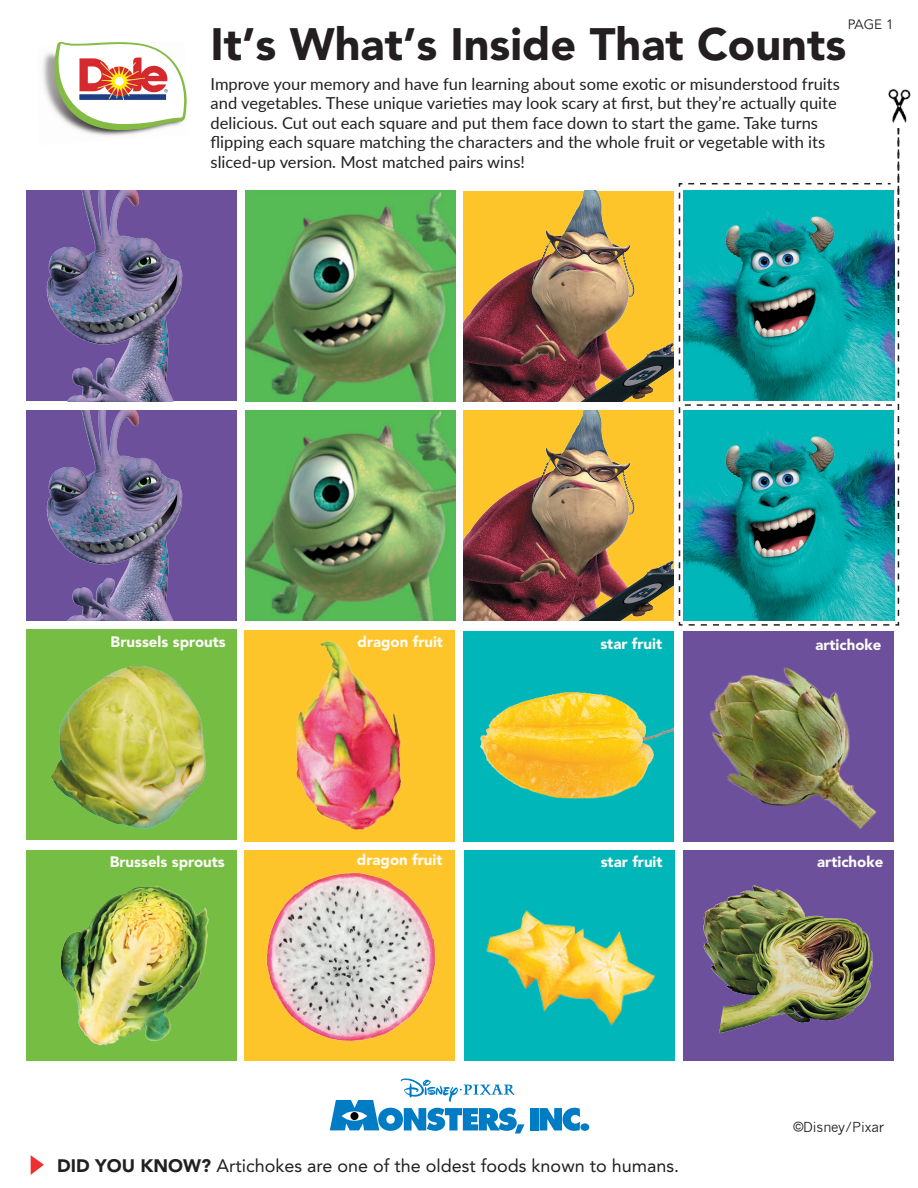
<style>
.page{position:relative;width:918px;height:1188px;background:#fff}
.page>*{position:absolute;margin:0;border:0;box-sizing:border-box;transform-origin:0 0}
.t1{font:900 45px "Avenir";color:#231f20}
.t2{font:18px "Avenir";color:#231f20}
.t3{font:16.5px/19.5px "Lato";color:#231f20}
.t4{font:900 15px "Avenir";color:#fdfcf8}
.t5{font:13.5px "News Gothic";letter-spacing:-.01em;color:#231f20}
.t6{font:13.5px "Avenir LT Std";color:#231f20}
.s1{font-weight:900}
</style>
<div class="page">
<img style="left:888px;top:89px;width:23px;height:34px">
<svg style="left:30px;top:1155px;width:14px;height:20px"></svg>
<img style="left:43px;top:53px;width:111px;height:83px">
<svg style="left:54px;top:42px;width:133px;height:88px"></svg>
<div style="left:26px;top:190px;width:211px;height:211px;background:#6c509c"></div>
<img style="left:46px;top:190px;width:137px;height:211px">
<div style="left:26px;top:410px;width:211px;height:211px;background:#6c509c"></div>
<img style="left:46px;top:410px;width:137px;height:211px">
<img style="left:463px;top:191px;width:211px;height:210px">
<img style="left:463px;top:410px;width:211px;height:211px">
<img style="left:245px;top:191px;width:211px;height:210px">
<img style="left:245px;top:410px;width:211px;height:211px">
<svg style="left:678px;top:128px;width:222px;height:498px"></svg>
<img style="left:26px;top:850px;width:211px;height:210px">
<div style="left:26px;top:629px;width:211px;height:211px;background:#75bd43"></div>
<img style="left:51px;top:666px;width:155px;height:163px">
<img style="left:683px;top:631px;width:210px;height:211px">
<img style="left:683px;top:854px;width:211px;height:206px">
<div style="left:244px;top:850px;width:211px;height:210px;background:#fdc529"></div>
<img style="left:266px;top:872px;width:170px;height:170px">
<div style="left:244px;top:630px;width:211px;height:212px;background:#fdc529"></div>
<img style="left:296px;top:640px;width:106px;height:191px">
<div style="left:464px;top:850px;width:211px;height:211px;background:#00b6b9"></div>
<img style="left:486px;top:910px;width:170px;height:116px">
<div style="left:463px;top:631px;width:211px;height:211px;background:#00b6b9"></div>
<img style="left:480px;top:692px;width:194px;height:107px">
<svg style="left:679px;top:190px;width:213px;height:426px;background:#1a9ba1"></svg>
<div style="left:530px;top:1108px;width:9px;height:22px;background:#007cc4"></div>
<svg style="left:540px;top:1108px;width:40px;height:23px"></svg>
<div style="left:580px;top:1123px;width:9px;height:8px;background:#007cc4;border-radius:50%"></div>
<svg style="left:330px;top:1078px;width:195px;height:55px"></svg>
<svg style="left:342px;top:1111px;width:25px;height:10px"></svg>
<div style="left:350px;top:1112px;width:8px;height:8px;background:#040101;border-radius:50%"></div>
<p class="t6" style="left:848px;top:16px;width:47px">PAGE 1</p>
<h1 class="t1" style="left:211px;top:17px;width:637px">It’s What’s Inside That Counts</h1>
<p class="t3" style="left:211px;top:73px;width:631px">Improve your memory and have fun learning about some exotic or misunderstood fruits and vegetables. These unique varieties may look scary at first, but they’re actually quite delicious. Cut out each square and put them face down to start the game. Take turns flipping each square matching the characters and the whole fruit or vegetable with its sliced-up version. Most matched pairs wins!</p>
<p class="t4" style="left:358px;top:632px;width:87px">dragon fruit</p>
<p class="t4" style="left:111px;top:633px;width:117px">Brussels sprouts</p>
<p class="t4" style="left:815px;top:636px;width:68px">artichoke</p>
<p class="t4" style="left:600px;top:634px;width:63px">star fruit</p>
<p class="t4" style="left:110px;top:852px;width:117px">Brussels sprouts</p>
<p class="t4" style="left:357px;top:851px;width:87px">dragon fruit</p>
<p class="t4" style="left:817px;top:853px;width:68px">artichoke</p>
<p class="t4" style="left:601px;top:852px;width:63px">star fruit</p>
<p class="t5" style="left:793px;top:1119px;width:92px">©Disney/Pixar</p>
<p class="t2" style="left:57px;top:1155px;width:623px"><span class="s1">DID YOU KNOW?</span> Artichokes are one of the oldest foods known to humans.</p>
</div>
